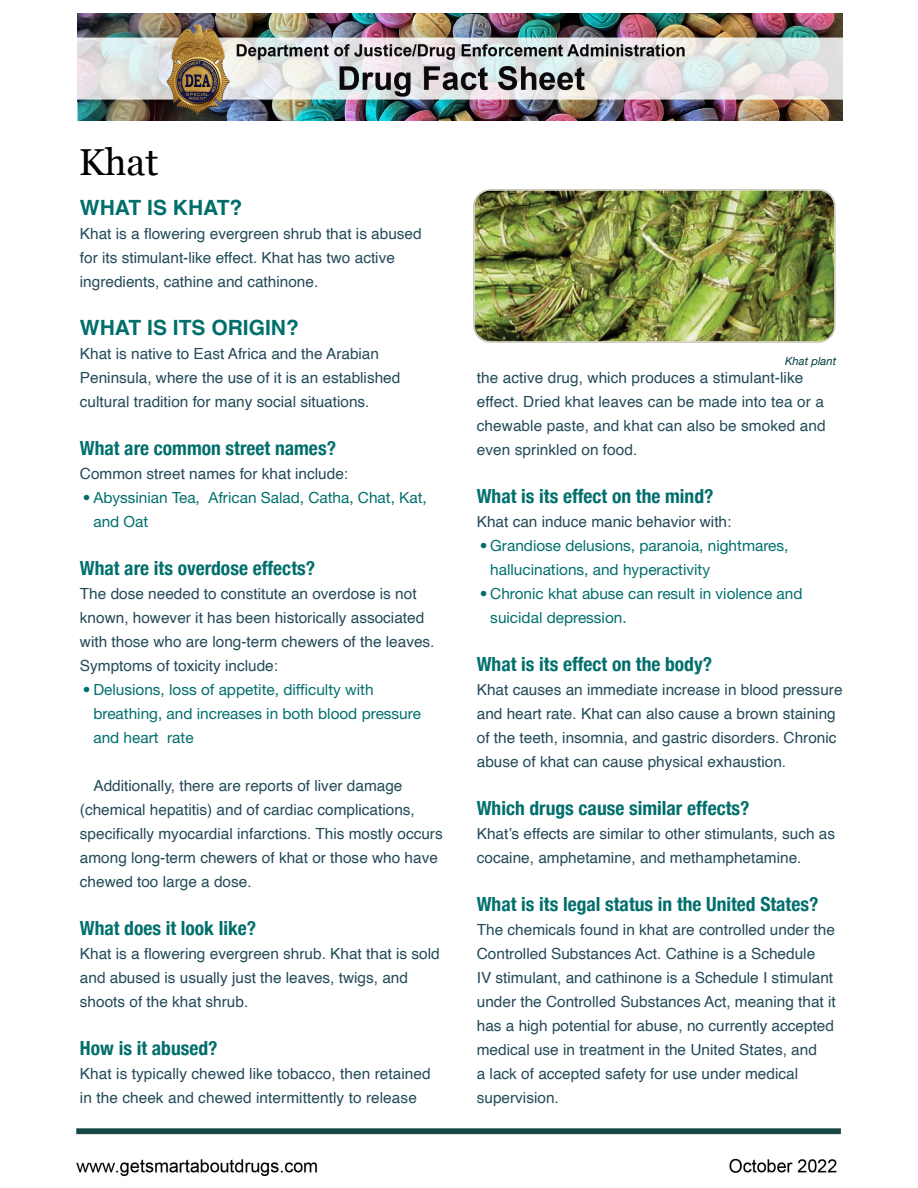
<style>
.page{position:relative;width:918px;height:1188px;background:#fff}
.page>*{position:absolute;margin:0;border:0;box-sizing:border-box;transform-origin:0 0}
.t1{font:37.5px "Georgia";color:#000}
.t2{font:700 21px "Helvetica";color:#006f6c}
.t3{font:700 condensed 19.5px "Helvetica Neue";color:#006f6c}
.t4{font:15.3px/24px "Helvetica";color:#244b59}
.t5{font:15.3px/24px "Helvetica Neue LT Std";color:#006f6c}
.t6{font:italic 11.25px "Helvetica Neue";color:#003c3c}
</style>
<div class="page">
<img style="left:476px;top:192px;width:357px;height:148px">
<div style="left:473px;top:189px;width:363px;height:154px;border:2px solid #cdcbbc;border-radius:17px"></div>
<img style="left:78px;top:13px;width:765px;height:108px">
<img style="left:76px;top:1128px;width:765px;height:48px">
<h1 class="t1" style="left:79px;top:135px;width:81px">Khat</h1>
<h2 class="t2" style="left:80px;top:194px;width:164px">WHAT IS KHAT?</h2>
<p class="t4" style="left:80px;top:222px;width:343px">Khat is a flowering evergreen shrub that is abused for its stimulant-like effect. Khat has two active ingredients, cathine and cathinone.</p>
<h2 class="t2" style="left:80px;top:314px;width:220px">WHAT IS ITS ORIGIN?</h2>
<p class="t4" style="left:80px;top:342px;width:322px">Khat is native to East Africa and the Arabian<br>Peninsula, where the use of it is an established cultural tradition for many social situations.</p>
<p class="t3" style="left:80px;top:431px;width:258px">What are common street names?</p>
<p class="t4" style="left:80px;top:462px;width:270px">Common street names for khat include:</p>
<p class="t5" style="left:93px;top:485px;width:335px;text-indent:-11px">• Abyssinian Tea, African Salad, Catha, Chat, Kat, and Oat</p>
<p class="t3" style="left:80px;top:551px;width:237px">What are its overdose effects?</p>
<p class="t4" style="left:80px;top:582px;width:356px">The dose needed to constitute an overdose is not known, however it has been historically associated with those who are long-term chewers of the leaves.<br>Symptoms of toxicity include:</p>
<p class="t5" style="left:93px;top:677px;width:329px;text-indent:-11px">• Delusions, loss of appetite, difficulty with breathing, and increases in both blood pressure and heart rate</p>
<p class="t4" style="left:80px;top:774px;width:364px;text-indent:13px">Additionally, there are reports of liver damage (chemical hepatitis) and of cardiac complications, specifically myocardial infarctions. This mostly occurs among long-term chewers of khat or those who have chewed too large a dose.</p>
<p class="t3" style="left:80px;top:911px;width:178px">What does it look like?</p>
<p class="t4" style="left:80px;top:942px;width:361px">Khat is a flowering evergreen shrub. Khat that is sold and abused is usually just the leaves, twigs, and shoots of the khat shrub.</p>
<p class="t3" style="left:80px;top:1031px;width:139px">How is it abused?</p>
<p class="t4" style="left:80px;top:1062px;width:352px">Khat is typically chewed like tobacco, then retained in the cheek and chewed intermittently to release</p>
<p class="t6" style="left:785px;top:353px;width:53px">Khat plant</p>
<p class="t4" style="left:477px;top:366px;width:350px">the active drug, which produces a stimulant-like effect. Dried khat leaves can be made into tea or a chewable paste, and khat can also be smoked and even sprinkled on food.</p>
<p class="t3" style="left:477px;top:479px;width:238px">What is its effect on the mind?</p>
<p class="t4" style="left:477px;top:510px;width:256px">Khat can induce manic behavior with:</p>
<p class="t5" style="left:490px;top:533px;width:300px;text-indent:-11px">• Grandiose delusions, paranoia, nightmares, hallucinations, and hyperactivity</p>
<p class="t5" style="left:490px;top:581px;width:314px;text-indent:-11px">• Chronic khat abuse can result in violence and suicidal depression.</p>
<p class="t3" style="left:477px;top:647px;width:237px">What is its effect on the body?</p>
<p class="t4" style="left:477px;top:678px;width:367px">Khat causes an immediate increase in blood pressure and heart rate. Khat can also cause a brown staining of the teeth, insomnia, and gastric disorders. Chronic abuse of khat can cause physical exhaustion.</p>
<p class="t3" style="left:477px;top:791px;width:274px">Which drugs cause similar effects?</p>
<p class="t4" style="left:477px;top:822px;width:360px">Khat’s effects are similar to other stimulants, such as cocaine, amphetamine, and methamphetamine.</p>
<p class="t3" style="left:477px;top:887px;width:343px">What is its legal status in the United States?</p>
<p class="t4" style="left:477px;top:918px;width:360px">The chemicals found in khat are controlled under the Controlled Substances Act. Cathine is a Schedule<br>IV stimulant, and cathinone is a Schedule I stimulant under the Controlled Substances Act, meaning that it has a high potential for abuse, no currently accepted medical use in treatment in the United States, and<br>a lack of accepted safety for use under medical supervision.</p>
</div>
